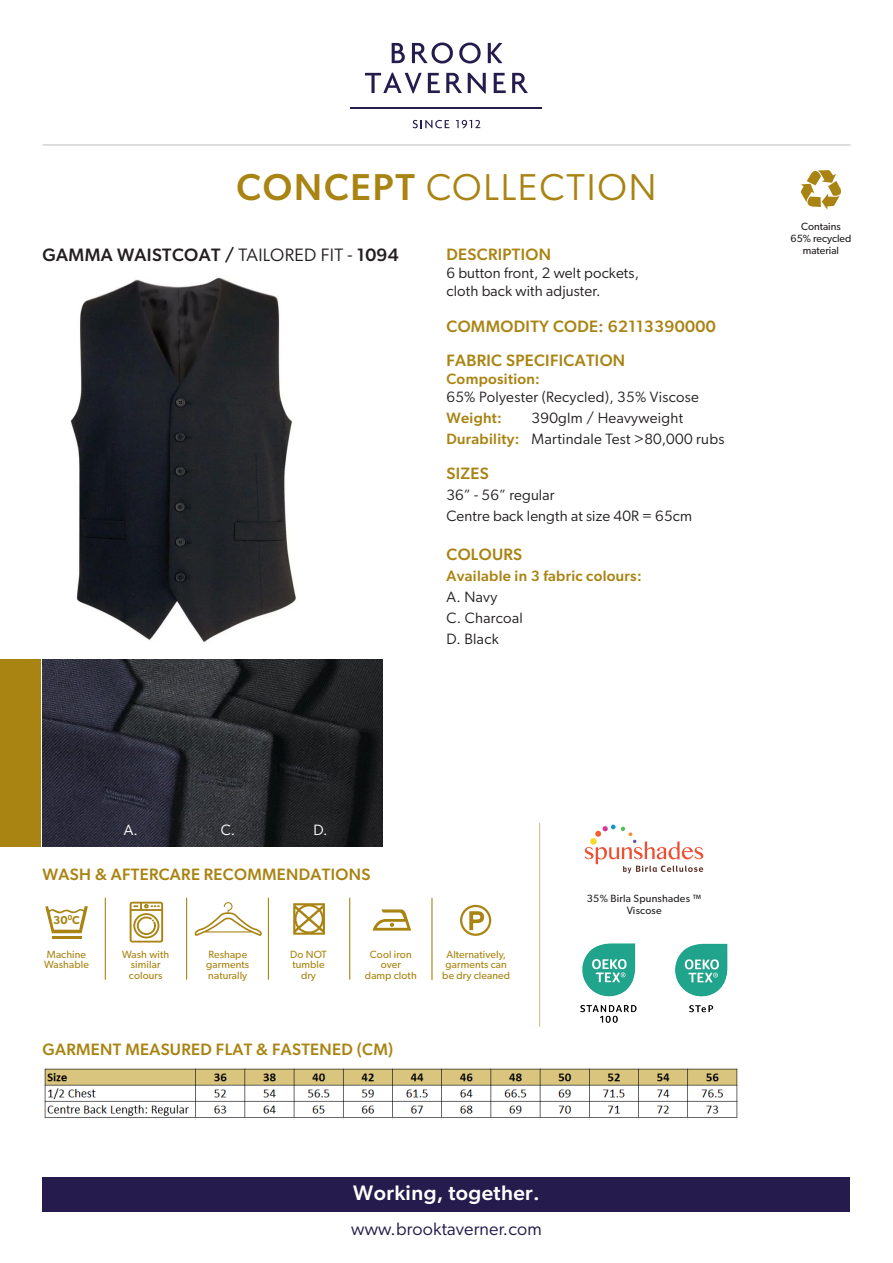
<style>
.page{position:relative;width:893px;height:1263px;background:#fff}
.page>*{position:absolute;margin:0;border:0;box-sizing:border-box;transform-origin:0 0}
.t1{font:37.5px "Gibson";letter-spacing:.05em;color:#a98413}
.t2{font:500 21px "Gibson";letter-spacing:.02em;color:#fff}
.t3{font:500 18px "Gibson";letter-spacing:.02em;color:#231f20}
.t4{font:18px "Gibson";letter-spacing:.01em;color:#251b4c}
.t5{font:500 16.5px "Gibson";letter-spacing:.02em;color:#a98413}
.t6{font:15px "Gibson";letter-spacing:.015em;color:#231f20}
.t7{font:500 15px "Gibson";letter-spacing:.02em;color:#a98413}
.t8{font:15px "Gibson";color:#fff}
.t9{font:600 11.55px "Gibson";color:#a98413}
.t10{font:10.5px "Gibson";letter-spacing:.01em;color:#a98413}
.t11{font:10.5px "Gibson";color:#231f20}
.t12{font:10.5px "Gibson";letter-spacing:.02em;color:#231f20}
.s1{font-weight:500}
.s2{font-weight:400}
.s3{font-weight:500;color:#a98413}
</style>
<div class="page">
<img style="left:43px;top:1068px;width:696px;height:51px">
<hr style="left:349px;top:898px;width:1px;height:82px;background:#a98413">
<hr style="left:431px;top:898px;width:2px;height:82px;background:#a98413">
<hr style="left:268px;top:898px;width:1px;height:82px;background:#a98413">
<hr style="left:186px;top:898px;width:1px;height:82px;background:#a98413">
<hr style="left:105px;top:898px;width:1px;height:82px;background:#a98413">
<svg style="left:45px;top:906px;width:43px;height:27px"></svg>
<hr style="left:52px;top:936px;width:29px;height:3px;background:#a98413">
<svg style="left:130px;top:902px;width:33px;height:40px"></svg>
<svg style="left:195px;top:902px;width:67px;height:34px"></svg>
<svg style="left:293px;top:903px;width:32px;height:32px"></svg>
<svg style="left:373px;top:909px;width:38px;height:22px"></svg>
<svg style="left:460px;top:905px;width:31px;height:31px"></svg>
<div style="left:43px;top:1177px;width:807px;height:35px;background:#251b4c"></div>
<hr style="left:43px;top:145px;width:807px;height:1px;background:#bcbdc0">
<img style="left:70px;top:277px;width:226px;height:365px">
<hr style="left:539px;top:823px;width:1px;height:204px;background:#d2b87d">
<img style="left:580px;top:943px;width:57px;height:80px">
<img style="left:675px;top:943px;width:53px;height:70px">
<svg style="left:392px;top:43px;width:13px;height:20px"></svg>
<svg style="left:412px;top:43px;width:41px;height:21px"></svg>
<svg style="left:459px;top:43px;width:22px;height:21px"></svg>
<svg style="left:488px;top:43px;width:15px;height:20px"></svg>
<svg style="left:365px;top:73px;width:57px;height:20px"></svg>
<svg style="left:428px;top:73px;width:12px;height:20px"></svg>
<svg style="left:446px;top:73px;width:16px;height:20px"></svg>
<svg style="left:468px;top:73px;width:18px;height:20px"></svg>
<svg style="left:494px;top:73px;width:12px;height:20px"></svg>
<svg style="left:512px;top:73px;width:16px;height:20px"></svg>
<svg style="left:413px;top:120px;width:36px;height:8px"></svg>
<svg style="left:456px;top:120px;width:24px;height:8px"></svg>
<hr style="left:351px;top:107px;width:191px;height:2px;background:#251b4c">
<svg style="left:801px;top:170px;width:41px;height:40px"></svg>
<svg style="left:585px;top:824px;width:118px;height:49px"></svg>
<img style="left:43px;top:659px;width:340px;height:187px">
<div style="left:0;top:659px;width:40px;height:187px;background:#a98413"></div>
<p class="t1" style="left:236px;top:165px;width:422px"><span class="s1">CONCEPT</span> COLLECTION</p>
<p class="t3" style="left:43px;top:244px;width:358px">GAMMA WAISTCOAT / <span class="s2">TAILORED FIT -</span> 1094</p>
<p class="t5" style="left:446px;top:244px;width:106px">DESCRIPTION</p>
<p class="t6" style="left:446px;top:264px;width:194px">6 button front, 2 welt pockets,</p>
<p class="t6" style="left:446px;top:282px;width:155px">cloth back with adjuster.</p>
<p class="t5" style="left:446px;top:316px;width:271px">COMMODITY CODE: 62113390000</p>
<p class="t5" style="left:446px;top:351px;width:180px">FABRIC SPECIFICATION</p>
<p class="t7" style="left:446px;top:370px;width:95px">Composition:</p>
<p class="t6" style="left:446px;top:388px;width:254px">65% Polyester (Recycled), 35% Viscose</p>
<p class="t7" style="left:446px;top:409px;width:57px">Weight:</p>
<p class="t6" style="left:531px;top:409px;width:153px">390glm / Heavyweight</p>
<p class="t6" style="left:446px;top:430px;width:279px"><span class="s3">Durability:</span> Martindale Test &gt;80,000 rubs</p>
<p class="t5" style="left:446px;top:463px;width:44px">SIZES</p>
<p class="t6" style="left:446px;top:486px;width:110px">36” - 56” regular</p>
<p class="t6" style="left:446px;top:507px;width:247px">Centre back length at size 40R = 65cm</p>
<p class="t5" style="left:446px;top:544px;width:77px">COLOURS</p>
<p class="t7" style="left:446px;top:567px;width:197px">Available in 3 fabric colours:</p>
<p class="t6" style="left:446px;top:588px;width:52px">A. Navy</p>
<p class="t6" style="left:446px;top:609px;width:78px">C. Charcoal</p>
<p class="t6" style="left:446px;top:630px;width:54px">D. Black</p>
<p class="t11" style="left:801px;top:220px;width:41px">Contains</p>
<p class="t11" style="left:790px;top:232px;width:62px">65% recycled</p>
<p class="t11" style="left:803px;top:244px;width:38px">material</p>
<p class="t8" style="left:124px;top:821px;width:15px">A.</p>
<p class="t8" style="left:221px;top:821px;width:16px">C.</p>
<p class="t8" style="left:313px;top:821px;width:16px">D.</p>
<p class="t5" style="left:43px;top:864px;width:329px">WASH &amp; AFTERCARE RECOMMENDATIONS</p>
<p class="t9" style="left:53px;top:913px;width:28px">30<sup>0</sup>C</p>
<p class="t10" style="left:47px;top:948px;width:41px">Machine</p>
<p class="t10" style="left:44px;top:958px;width:46px">Washable</p>
<p class="t10" style="left:122px;top:948px;width:48px">Wash with</p>
<p class="t10" style="left:131px;top:958px;width:31px">similar</p>
<p class="t10" style="left:129px;top:969px;width:35px">colours</p>
<p class="t10" style="left:208px;top:948px;width:40px">Reshape</p>
<p class="t10" style="left:206px;top:958px;width:45px">garments</p>
<p class="t10" style="left:208px;top:969px;width:41px">naturally</p>
<p class="t10" style="left:290px;top:948px;width:38px">Do NOT</p>
<p class="t10" style="left:292px;top:958px;width:34px">tumble</p>
<p class="t10" style="left:301px;top:969px;width:17px">dry</p>
<p class="t10" style="left:370px;top:948px;width:43px">Cool iron</p>
<p class="t10" style="left:381px;top:958px;width:22px">over</p>
<p class="t10" style="left:365px;top:969px;width:53px">damp cloth</p>
<p class="t5" style="left:43px;top:1039px;width:352px">GARMENT MEASURED FLAT &amp; FASTENED (CM)</p>
<p class="t10" style="left:446px;top:948px;width:61px">Alternatively,</p>
<p class="t10" style="left:445px;top:958px;width:63px">garments can</p>
<p class="t10" style="left:442px;top:969px;width:69px">be dry cleaned</p>
<p class="t12" style="left:587px;top:892px;width:116px">35% Birla Spunshades ™</p>
<p class="t12" style="left:627px;top:904px;width:37px">Viscose</p>
<p class="t2" style="left:353px;top:1180px;width:188px">Working, together.</p>
<p class="t4" style="left:351px;top:1218px;width:192px">www.brooktaverner.com</p>
</div>
